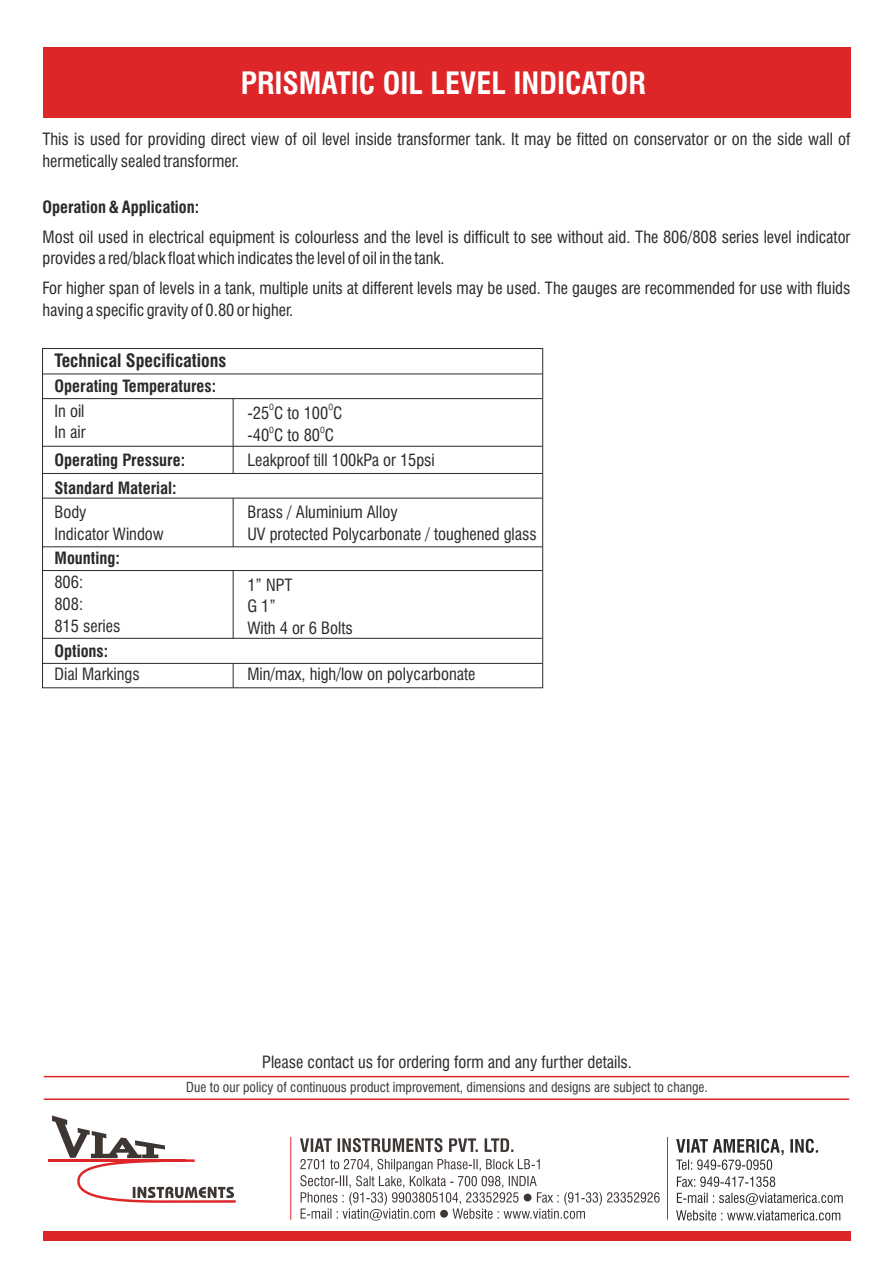
<style>
.page{position:relative;width:893px;height:1263px;background:#fff}
.page>*{position:absolute;margin:0;border:0;box-sizing:border-box;transform-origin:0 0}
.t1{font:700 condensed 30px "Swiss 721 BT";color:#fff}
.t2{font:700 condensed 18px "Swiss 721 BT";color:#2b2929}
.t3{font:condensed 16.5px/21.8px "Swiss 721 BT";color:#2b2929}
.t4{font:700 condensed 16.5px "Swiss 721 BT";color:#2b2929}
.t5{font:condensed 13.5px "Swiss 721 BT";color:#3d3633}
.t6{font:condensed 8.25px "Swiss 721 BT";color:#2b2929}
</style>
<div class="page">
<div style="left:43px;top:48px;width:807px;height:70px;background:#de2629"></div>
<div style="left:43px;top:1231px;width:807px;height:9px;background:#de2629"></div>
<hr style="left:44px;top:1076px;width:805px;height:1px;background:#de2629">
<hr style="left:44px;top:1098px;width:805px;height:2px;background:#de2629">
<svg style="left:300px;top:1138px;width:213px;height:14px"></svg>
<svg style="left:300px;top:1159px;width:360px;height:61px"></svg>
<hr style="left:48px;top:1159px;width:138px;height:3px;background:#de2629">
<svg style="left:52px;top:1115px;width:184px;height:88px"></svg>
<hr style="left:667px;top:1137px;width:1px;height:83px;background:#de2629">
<hr style="left:290px;top:1137px;width:1px;height:83px;background:#de2629">
<svg style="left:677px;top:1176px;width:98px;height:11px"></svg>
<svg style="left:676px;top:1139px;width:142px;height:31px"></svg>
<svg style="left:676px;top:1193px;width:167px;height:27px"></svg>
<hr style="left:43px;top:374px;width:499px;height:1px;background:#2b2929">
<hr style="left:43px;top:398px;width:499px;height:1px;background:#2b2929">
<hr style="left:43px;top:446px;width:499px;height:1px;background:#2b2929">
<hr style="left:43px;top:473px;width:499px;height:1px;background:#2b2929">
<hr style="left:43px;top:498px;width:499px;height:1px;background:#2b2929">
<hr style="left:43px;top:570px;width:499px;height:1px;background:#2b2929">
<hr style="left:43px;top:546px;width:499px;height:1px;background:#2b2929">
<hr style="left:233px;top:498px;width:1px;height:49px;background:#2b2929">
<hr style="left:43px;top:638px;width:499px;height:1px;background:#2b2929">
<hr style="left:43px;top:663px;width:499px;height:1px;background:#2b2929">
<svg style="left:233px;top:663px;width:1px;height:24px"></svg>
<hr style="left:233px;top:570px;width:1px;height:69px;background:#2b2929">
<hr style="left:233px;top:398px;width:1px;height:76px;background:#2b2929">
<h1 class="t1" style="left:241px;top:71px;width:406px">PRISMATIC OIL LEVEL INDICATOR</h1>
<p class="t3" style="left:43px;top:130px;width:809px">This is used for providing direct view of oil level inside transformer tank. It may be fitted on conservator or on the side wall of hermetically sealed transformer.</p>
<p class="t4" style="left:43px;top:200px;width:158px">Operation &amp; Application:</p>
<p class="t3" style="left:43px;top:227px;width:809px">Most oil used in electrical equipment is colourless and the level is difficult to see without aid. The 806/808 series level indicator provides a red/black float which indicates the level of oil in the tank.</p>
<p class="t3" style="left:43px;top:279px;width:809px">For higher span of levels in a tank, multiple units at different levels may be used. The gauges are recommended for use with fluids having a specific gravity of 0.80 or higher.</p>
<p class="t2" style="left:55px;top:353px;width:173px">Technical Specifications</p>
<p class="t4" style="left:55px;top:379px;width:163px">Operating Temperatures:</p>
<p class="t3" style="left:55px;top:401px;width:32px">In oil<br>In air</p>
<p class="t4" style="left:55px;top:454px;width:132px">Operating Pressure:</p>
<p class="t4" style="left:55px;top:481px;width:124px">Standard Material:</p>
<p class="t3" style="left:55px;top:503px;width:111px">Body<br>Indicator Window</p>
<p class="t4" style="left:55px;top:552px;width:67px">Mounting:</p>
<p class="t3" style="left:54px;top:573px;width:68px">806:<br>808:<br>815 series</p>
<p class="t4" style="left:55px;top:645px;width:55px">Options:</p>
<p class="t3" style="left:55px;top:665px;width:87px">Dial Markings</p>
<p class="t6" style="left:269px;top:404px;width:6px">O</p>
<p class="t6" style="left:328px;top:404px;width:6px">O</p>
<p class="t3" style="left:247px;top:404px;width:97px">-25 C to 100 C</p>
<p class="t6" style="left:269px;top:426px;width:6px">O</p>
<p class="t6" style="left:320px;top:426px;width:6px">O</p>
<p class="t3" style="left:247px;top:426px;width:88px">-40 C to 80 C</p>
<p class="t3" style="left:247px;top:451px;width:189px">Leakproof till 100kPa or 15psi</p>
<p class="t3" style="left:247px;top:503px;width:291px">Brass / Aluminium Alloy<br>UV protected Polycarbonate / toughened glass</p>
<p class="t3" style="left:247px;top:575px;width:107px">1” NPT<br>G 1”<br>With 4 or 6 Bolts</p>
<p class="t3" style="left:247px;top:665px;width:230px">Min/max, high/low on polycarbonate</p>
<p class="t3" style="left:262px;top:1052px;width:371px">Please contact us for ordering form and any further details.</p>
<p class="t5" style="left:186px;top:1082px;width:523px">Due to our policy of continuous product improvement, dimensions and designs are subject to change.</p>
</div>
